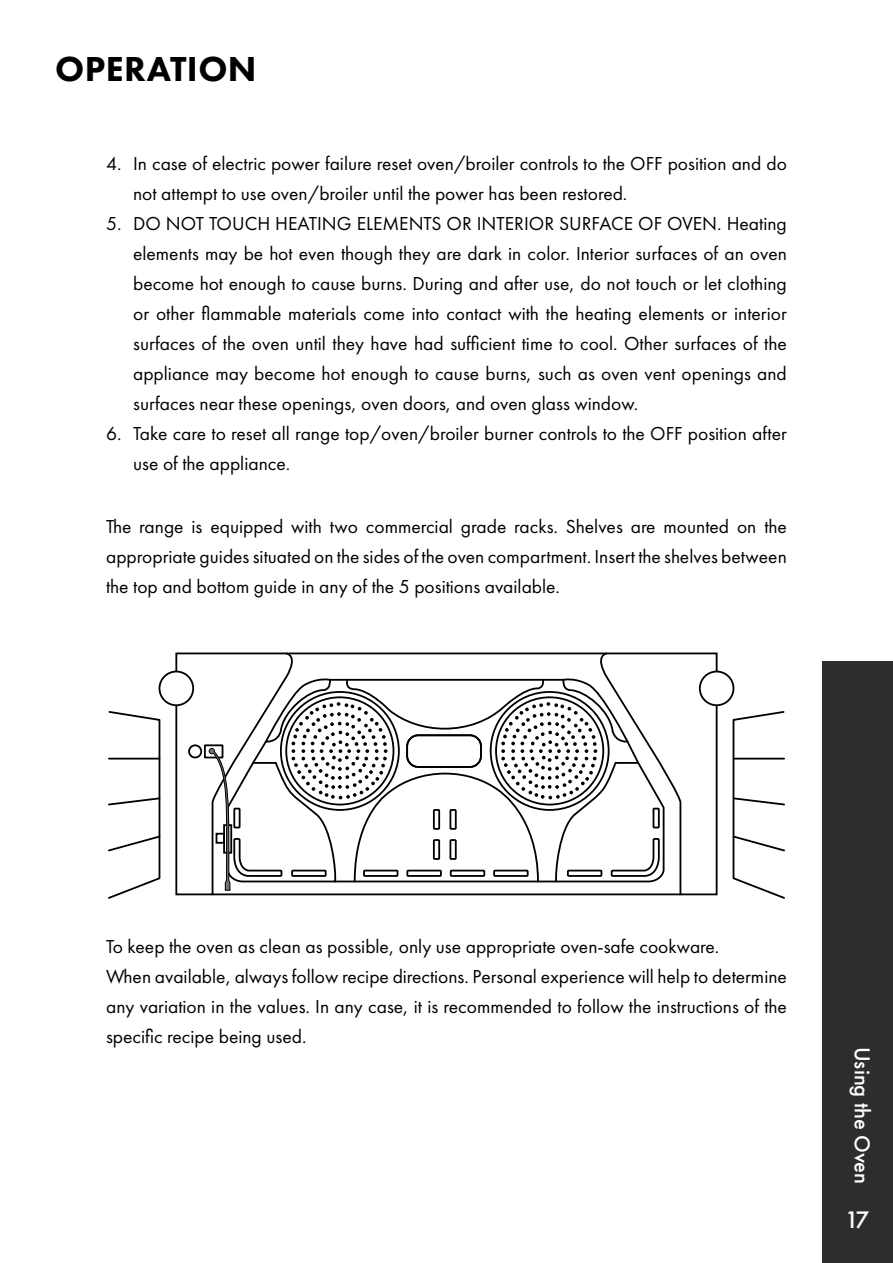
<style>
.page{position:relative;width:893px;height:1263px;background:#fff}
.page>*{position:absolute;margin:0;border:0;box-sizing:border-box;transform-origin:0 0}
.t1{font:800 36px "Futura PT";letter-spacing:.01em;color:#000}
.t2{font:500 24.75px "Futura PT";color:#fff}
.t3{font:500 22.5px "Futura PT";color:#fff}
.t4{font:19.5px/30px "Futura PT";color:#000}
</style>
<div class="page">
<div style="left:159px;top:671px;width:35px;height:35px;border:2px solid #000;border-radius:50%"></div>
<div style="left:699px;top:671px;width:35px;height:35px;border:2px solid #000;border-radius:50%"></div>
<svg style="left:174px;top:652px;width:544px;height:244px"></svg>
<svg style="left:732px;top:711px;width:53px;height:188px"></svg>
<svg style="left:108px;top:711px;width:53px;height:188px"></svg>
<div style="left:823px;top:661px;width:70px;height:602px;background:#2d2d2c"></div>
<h1 class="t1" style="left:55px;top:47px;width:203px">OPERATION</h1>
<p class="t4" style="left:133px;top:149px;width:655px;text-indent:-27px">4. In case of electric power failure reset oven/broiler controls to the OFF position and do not attempt to use oven/broiler until the power has been restored.</p>
<p class="t4" style="left:133px;top:209px;width:655px;text-align:justify;text-indent:-27px">5. DO NOT TOUCH HEATING ELEMENTS OR INTERIOR SURFACE OF OVEN. Heating elements may be hot even though they are dark in color. Interior surfaces of an oven become hot enough to cause burns. During and after use, do not touch or let clothing or other flammable materials come into contact with the heating elements or interior surfaces of the oven until they have had sufficient time to cool. Other surfaces of the appliance may become hot enough to cause burns, such as oven vent openings and surfaces near these openings, oven doors, and oven glass window.</p>
<p class="t4" style="left:133px;top:419px;width:655px;text-indent:-27px">6. Take care to reset all range top/oven/broiler burner controls to the OFF position after use of the appliance.</p>
<p class="t4" style="left:106px;top:512px;width:682px;text-align:justify">The range is equipped with two commercial grade racks. Shelves are mounted on the appropriate guides situated on the sides of the oven compartment. Insert the shelves between the top and bottom guide in any of the 5 positions available.</p>
<p class="t4" style="left:106px;top:931px;width:682px">To keep the oven as clean as possible, only use appropriate oven-safe cookware.<br>When available, always follow recipe directions. Personal experience will help to determine any variation in the values. In any case, it is recommended to follow the instructions of the specific recipe being used.</p>
<p class="t3" style="left:876px;top:1047px;width:139px;rotate:90deg">Using the Oven</p>
<p class="t2" style="left:845px;top:1205px;width:26px">17</p>
</div>
